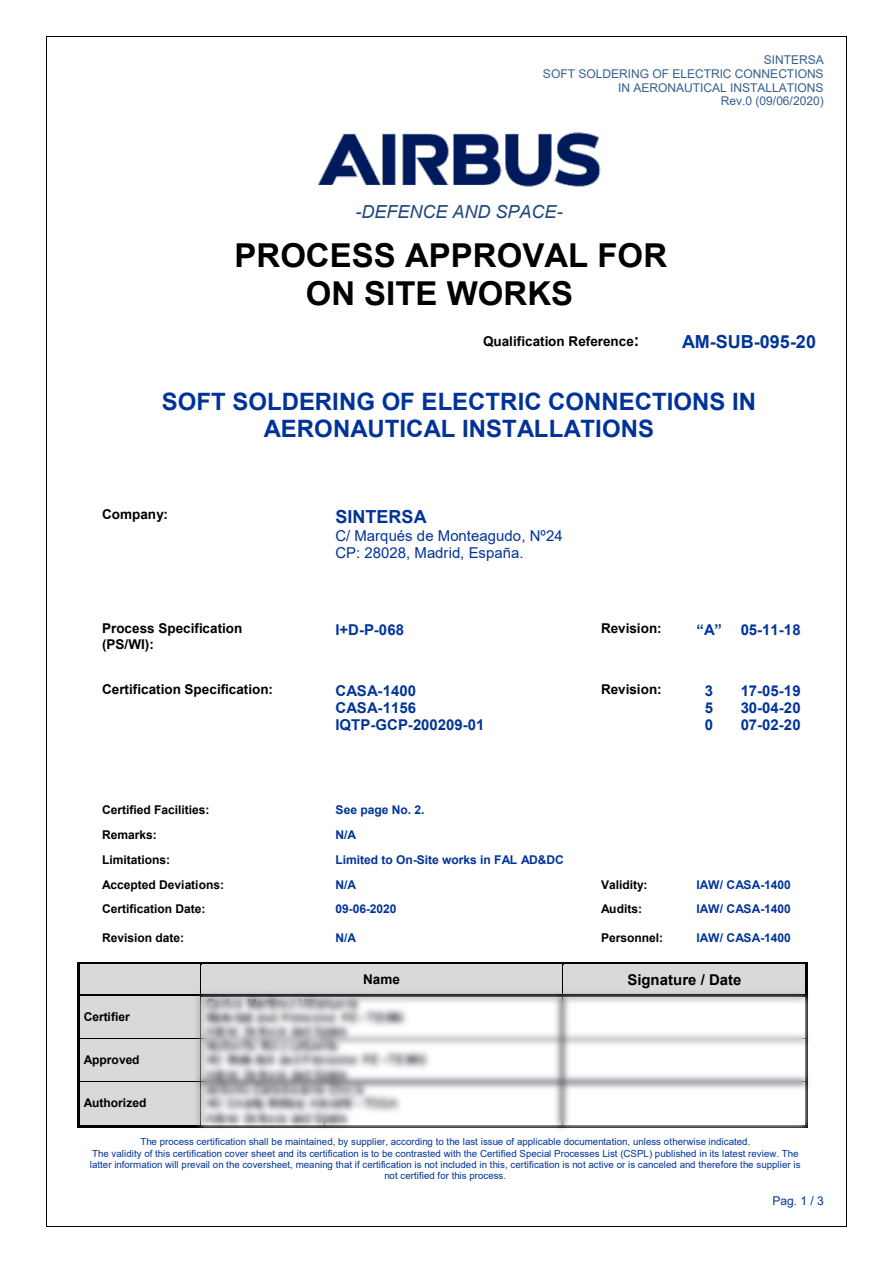
<style>
.page{position:relative;width:893px;height:1263px;background:#fff}
.page>*{position:absolute;margin:0;border:0;box-sizing:border-box;transform-origin:0 0}
.t1{font:700 33px/37.8px "Arial";color:#000}
.t2{font:700 24px/27.6px "Arial";color:#039;text-align:center}
.t3{font:700 18px "Arial";color:#039}
.t4{font:italic 18px "Arial";color:#1f497d}
.t5{font:700 15px/17.2px "Arial";color:#039;text-align:justify}
.t6{font:15px/17.2px "Arial";color:#039}
.t7{font:700 15px "Arial";color:#000}
.t8{font:700 13.5px/15.5px "Arial";color:#000}
.t9{font:700 12px "Arial";color:#000}
.t10{font:700 12px "Arial";letter-spacing:-.005em;color:#039}
.t11{font:12px/13.8px "Arial";letter-spacing:-.005em;color:#365f91;text-align:right}
.t12{font:12px "Arial";color:#039}
.t13{font:9.75px/11.1px "Arial";color:#039;text-align:center}
.s1{font-size:16.5px}
.s2{font-style:inherit}
</style>
<div class="page">
<img style="left:46px;top:36px;width:801px;height:1191px">
<p class="t11" style="left:543px;top:53px;width:282px">SINTERSA<br>SOFT SOLDERING OF ELECTRIC CONNECTIONS<br>IN AERONAUTICAL INSTALLATIONS<br>Rev.0 (09/06/2020)</p>
<h3 class="t4" style="left:356px;top:200px;width:209px">-DEFENCE AND SPACE-</h3>
<h1 class="t1" style="left:306px;top:237px;width:363px;text-indent:-71px">PROCESS APPROVAL FOR<br>ON SITE WORKS</h1>
<h3 class="t8" style="left:483px;top:334px;width:158px">Qualification Reference<span class="s1">:</span></h3>
<h3 class="t3" style="left:682px;top:329px;width:136px">AM-SUB-095-20</h3>
<h2 class="t2" style="left:162px;top:388px;width:596px">SOFT SOLDERING OF ELECTRIC CONNECTIONS IN<br>AERONAUTICAL INSTALLATIONS</h2>
<h3 class="t8" style="left:102px;top:507px;width:67px">Company:</h3>
<h3 class="t3" style="left:335px;top:504px;width:93px">SINTERSA</h3>
<h3 class="t6" style="left:335px;top:527px;width:229px">C/ Marqués de Monteagudo, Nº24<br>CP: 28028, Madrid, España.</h3>
<h3 class="t8" style="left:102px;top:621px;width:142px">Process Specification (PS/WI):</h3>
<h3 class="t5" style="left:335px;top:621px;width:70px">I+D-P-068</h3>
<h3 class="t8" style="left:601px;top:621px;width:62px">Revision:</h3>
<h3 class="t5" style="left:696px;top:621px;width:106px"><span class="s2">“</span>A<span class="s2">”</span> 05-11-18</h3>
<h3 class="t8" style="left:102px;top:682px;width:173px">Certification Specification:</h3>
<h3 class="t5" style="left:335px;top:682px;width:151px;text-align:left">CASA-1400<br>CASA-1156<br>IQTP-GCP-200209-01</h3>
<h3 class="t8" style="left:601px;top:682px;width:62px">Revision:</h3>
<h3 class="t5" style="left:705px;top:682px;width:10px">3<br>5<br>0</h3>
<h3 class="t5" style="left:741px;top:682px;width:61px">17-05-19<br>30-04-20<br>07-02-20</h3>
<p class="t9" style="left:102px;top:801px;width:109px">Certified Facilities:</p>
<p class="t10" style="left:336px;top:801px;width:90px">See page No. 2.</p>
<p class="t9" style="left:102px;top:826px;width:56px">Remarks:</p>
<p class="t10" style="left:335px;top:826px;width:22px">N/A</p>
<p class="t9" style="left:102px;top:851px;width:70px">Limitations:</p>
<p class="t10" style="left:335px;top:851px;width:230px">Limited to On-Site works in FAL AD&amp;DC</p>
<p class="t9" style="left:102px;top:876px;width:124px">Accepted Deviations:</p>
<p class="t10" style="left:335px;top:876px;width:22px">N/A</p>
<p class="t9" style="left:601px;top:876px;width:48px">Validity:</p>
<p class="t10" style="left:696px;top:876px;width:96px">IAW/ CASA-1400</p>
<p class="t9" style="left:102px;top:900px;width:105px">Certification Date:</p>
<p class="t10" style="left:335px;top:900px;width:63px">09-06-2020</p>
<p class="t9" style="left:601px;top:900px;width:43px">Audits:</p>
<p class="t10" style="left:696px;top:900px;width:96px">IAW/ CASA-1400</p>
<p class="t9" style="left:102px;top:929px;width:84px">Revision date:</p>
<p class="t10" style="left:335px;top:929px;width:22px">N/A</p>
<p class="t9" style="left:601px;top:929px;width:64px">Personnel:</p>
<p class="t10" style="left:696px;top:929px;width:96px">IAW/ CASA-1400</p>
<p class="t9" style="left:84px;top:1008px;width:48px">Certifier</p>
<p class="t9" style="left:84px;top:1051px;width:57px">Approved</p>
<p class="t9" style="left:84px;top:1095px;width:64px">Authorized</p>
<h3 class="t8" style="left:363px;top:972px;width:38px">Name</h3>
<h3 class="t7" style="left:627px;top:969px;width:115px">Signature / Date</h3>
<p class="t13" style="left:90px;top:1136px;width:712px">The process certification shall be maintained, by supplier, according to the last issue of applicable documentation, unless otherwise indicated.<br>The validity of this certification cover sheet and its certification is to be contrasted with the Certified Special Processes List (CSPL) published in its latest review. The latter information will prevail on the coversheet, meaning that if certification is not included in this, certification is not active or is canceled and therefore the supplier is not certified for this process.</p>
<p class="t12" style="left:772px;top:1192px;width:53px">Pag. 1 / 3</p>
</div>
